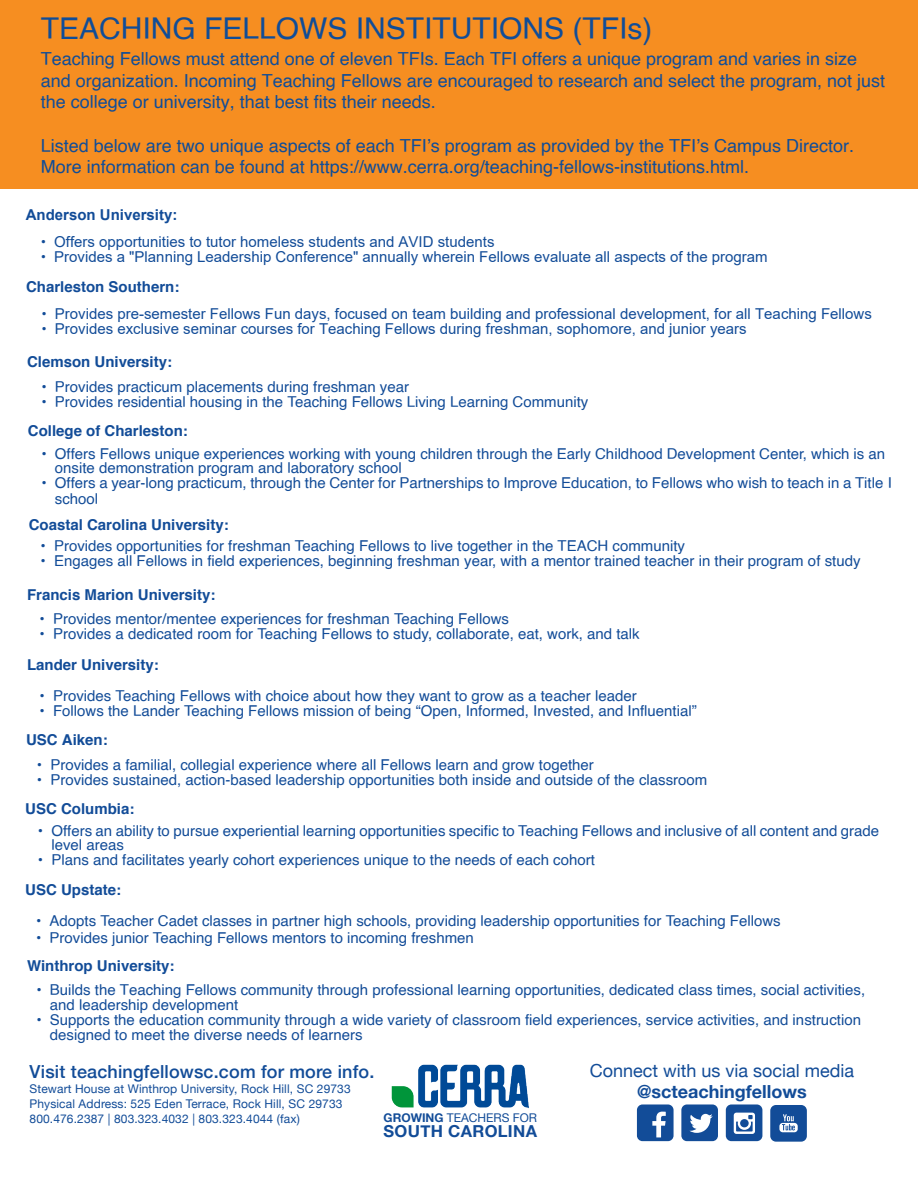
<style>
.page{position:relative;width:918px;height:1188px;background:#fff}
.page>*{position:absolute;margin:0;border:0;box-sizing:border-box;transform-origin:0 0}
.t1{font:30px "Helvetica";color:#104d98}
.t2{font:18px/21.6px "Helvetica";color:#104d98}
.t3{font:500 18px "Helvetica Neue";letter-spacing:.01em;color:#124c98}
.t4{font:18px "Helvetica Neue";color:#124c98}
.t5{font:700 18px "Helvetica Neue";color:#124c98}
.t6{font:700 16.5px "Helvetica Neue";letter-spacing:.02em;color:#124c98}
.t7{font:15px/14.1px "Helvetica";color:#124c98}
.t8{font:15px "Arial";color:#124c98}
.t9{font:700 15px "Helvetica";color:#124c98}
.t10{font:700 15px "Arial";color:#124c98}
.t11{font:12px/15px "Helvetica Neue";letter-spacing:.01em;color:#124c98}
.s1{font-family:"Helvetica Neue"}
.s2{font-weight:700}
</style>
<div class="page">
<div style="left:0;top:0;width:918px;height:189px;background:#f68e21"></div>
<svg style="left:637px;top:1104px;width:37px;height:37px"></svg>
<svg style="left:681px;top:1104px;width:37px;height:37px"></svg>
<svg style="left:726px;top:1104px;width:36px;height:37px"></svg>
<svg style="left:770px;top:1105px;width:37px;height:37px"></svg>
<img style="left:391px;top:1064px;width:138px;height:45px">
<h1 class="t1" style="left:41px;top:5px;width:613px">TEACHING FELLOWS INSTITUTIONS (TFIs)</h1>
<p class="t2" style="left:41px;top:49px;width:846px">Teaching Fellows must attend one of eleven TFIs. Each TFI offers a unique program and varies in size and organization. Incoming Teaching Fellows are encouraged to research and select the program, not just the college or university, that best fits their needs.</p>
<p class="t2" style="left:41px;top:135px;width:815px">Listed below are two unique aspects of each TFI’s program as provided by the TFI’s Campus Director.<br>More information can be found at https://www.cerra.org/teaching-fellows-institutions.html.</p>
<p class="t10" style="left:26px;top:204px;width:153px">Anderson University:</p>
<p class="t8" style="left:41px;top:231px;width:455px"><span class="s1">•</span> Offers opportunities to tutor homeless students and AVID students</p>
<p class="t8" style="left:41px;top:246px;width:728px"><span class="s1">•</span> Provides a "Planning Leadership Conference" annually wherein Fellows evaluate all aspects of the program</p>
<p class="t9" style="left:26px;top:275px;width:155px">Charleston Southern:</p>
<p class="t8" style="left:41px;top:304px;width:832px"><span class="s1">•</span> Provides pre-semester Fellows Fun days, focused on team building and professional development, for all Teaching Fellows</p>
<p class="t8" style="left:41px;top:319px;width:707px"><span class="s1">•</span> Provides exclusive seminar courses for Teaching Fellows during freshman, sophomore, and junior years</p>
<p class="t9" style="left:27px;top:350px;width:147px">Clemson University:</p>
<p class="t7" style="left:41px;top:380px;width:369px"><span class="s1">•</span> Provides practicum placements during freshman year</p>
<p class="t7" style="left:41px;top:395px;width:549px"><span class="s1">•</span> Provides residential housing in the Teaching Fellows Living Learning Community</p>
<p class="t9" style="left:28px;top:419px;width:162px">College of Charleston:</p>
<p class="t7" style="left:55px;top:447px;width:832px;text-indent:-14px"><span class="s1">•</span> Offers Fellows unique experiences working with young children through the Early Childhood Development Center, which is an onsite demonstration program and laboratory school</p>
<p class="t7" style="left:55px;top:475px;width:838px;line-height:15.9px;text-indent:-14px"><span class="s1">•</span> Offers a year-long practicum, through the Center for Partnerships to Improve Education, to Fellows who wish to teach in a Title I school</p>
<p class="t9" style="left:29px;top:512px;width:202px">Coastal Carolina University:</p>
<p class="t7" style="left:40px;top:540px;width:646px"><span class="s1">•</span> Provides opportunities for freshman Teaching Fellows to live together in the TEACH community</p>
<p class="t7" style="left:40px;top:555px;width:822px"><span class="s1">•</span> Engages all Fellows in field experiences, beginning freshman year, with a mentor trained teacher in their program of study</p>
<p class="t9" style="left:27px;top:582px;width:190px">Francis Marion University:</p>
<p class="t7" style="left:40px;top:612px;width:471px"><span class="s1">•</span> Provides mentor/mentee experiences for freshman Teaching Fellows</p>
<p class="t7" style="left:40px;top:627px;width:602px"><span class="s1">•</span> Provides a dedicated room for Teaching Fellows to study, collaborate, eat, work, and talk</p>
<p class="t9" style="left:27px;top:653px;width:133px">Lander University:</p>
<p class="t7" style="left:40px;top:689px;width:599px"><span class="s1">•</span> Provides Teaching Fellows with choice about how they want to grow as a teacher leader</p>
<p class="t7" style="left:40px;top:704px;width:659px"><span class="s1">•</span> Follows the Lander Teaching Fellows mission of being “Open, Informed, Invested, and Influential”</p>
<p class="t9" style="left:26px;top:728px;width:83px">USC Aiken:</p>
<p class="t7" style="left:37px;top:758px;width:559px"><span class="s1">•</span> Provides a familial, collegial experience where all Fellows learn and grow together</p>
<p class="t7" style="left:37px;top:773px;width:672px"><span class="s1">•</span> Provides sustained, action-based leadership opportunities both inside and outside of the classroom</p>
<p class="t9" style="left:25px;top:797px;width:111px">USC Columbia:</p>
<p class="t7" style="left:51px;top:824px;width:829px;text-indent:-14px"><span class="s1">•</span> Offers an ability to pursue experiential learning opportunities specific to Teaching Fellows and inclusive of all content and grade level areas</p>
<p class="t7" style="left:38px;top:853px;width:559px"><span class="s1">•</span> Plans and facilitates yearly cohort experiences unique to the needs of each cohort</p>
<p class="t9" style="left:25px;top:877px;width:97px">USC Upstate:</p>
<p class="t7" style="left:36px;top:914px;width:746px"><span class="s1">•</span> Adopts Teacher Cadet classes in partner high schools, providing leadership opportunities for Teaching Fellows</p>
<p class="t7" style="left:36px;top:931px;width:439px"><span class="s1">•</span> Provides junior Teaching Fellows mentors to incoming freshmen</p>
<p class="t9" style="left:27px;top:954px;width:149px">Winthrop University:</p>
<p class="t7" style="left:50px;top:983px;width:817px;line-height:15px;text-indent:-14px"><span class="s1">•</span> Builds the Teaching Fellows community through professional learning opportunities, dedicated class times, social activities, and leadership development</p>
<p class="t7" style="left:50px;top:1013px;width:813px;line-height:15px;text-indent:-14px"><span class="s1">•</span> Supports the education community through a wide variety of classroom field experiences, service activities, and instruction designed to meet the diverse needs of learners</p>
<p class="t3" style="left:30px;top:1057px;width:346px">Visit teachingfellowsc.com for more info.</p>
<p class="t11" style="left:30px;top:1081px;width:323px">Stewart House at Winthrop University, Rock Hill, SC 29733<br>Physical Address: 525 Eden Terrace, Rock Hill, SC 29733<br>800.476.2387 | 803.323.4032 | 803.323.4044 (fax)</p>
<p class="t11" style="left:384px;top:1111px;width:155px"><span class="s2">GROWING</span> TEACHERS FOR</p>
<p class="t6" style="left:384px;top:1118px;width:155px">SOUTH CAROLINA</p>
<p class="t4" style="left:590px;top:1057px;width:266px">Connect with us via social media</p>
<p class="t5" style="left:637px;top:1077px;width:171px">@scteachingfellows</p>
</div>
